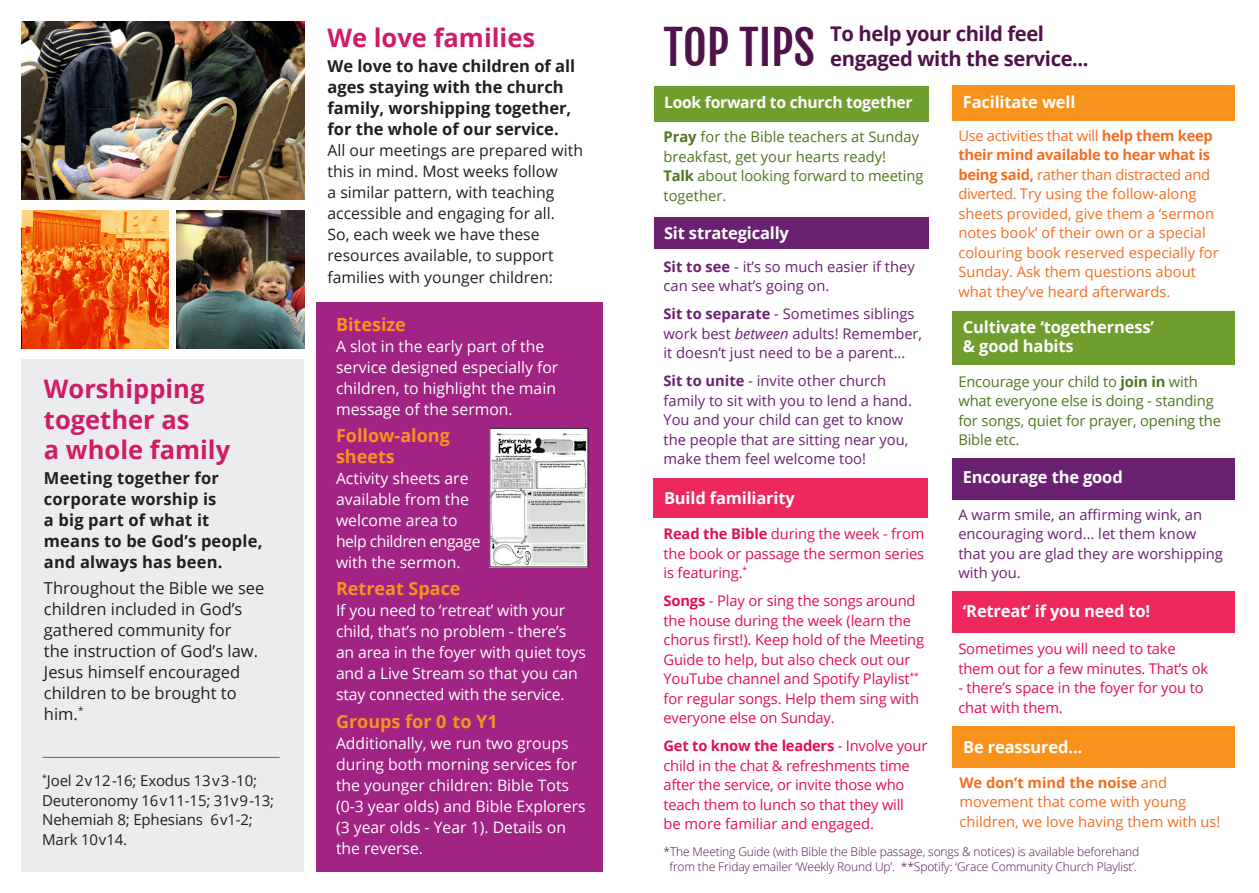
<style>
.page{position:relative;width:1259px;height:893px;background:#fff}
.page>*{position:absolute;margin:0;border:0;box-sizing:border-box;transform-origin:0 0}
.t1{font:46.5px "Fjalla One";color:#4f134a}
.t2{font:700 25.5px/30.6px "Open Sans";color:#d01b65}
.t3{font:700 20.25px "Open Sans";letter-spacing:-.02em;color:#4f134a}
.t4{font:700 18px/21px "Open Sans";color:#f7931d}
.t5{font:700 16.5px/21px "Open Sans";color:#231f20}
.t6{font:16.5px/21px "Open Sans";color:#231f20}
.t7{font:700 16.5px/18.8px "Open Sans";letter-spacing:-.01em;color:#fff}
.t8{font:15.75px/21px "Open Sans";color:#fff}
.t9{font:15.75px/21px "Open Sans";color:#231f20}
.t10{font:700 15.75px "Open Sans";letter-spacing:-.02em;color:#fff}
.t11{font:15px/19.5px "Open Sans";letter-spacing:-.01em;color:#231f20}
.t12{font:14.7px/19.5px "Open Sans";letter-spacing:-.01em;color:#e11151}
.t13{font:14.7px/19.5px "Open Sans";color:#6a2171}
.t14{font:14.7px/19.5px "Open Sans";color:#f36e21}
.t15{font:14.7px/19.5px "Open Sans";letter-spacing:-.01em;color:#4f751f}
.t16{font:300 12px/15px "Open Sans";letter-spacing:-.01em;color:#4f134a;text-align:center}
.s1{font-weight:700}
.s2{font-style:italic}
</style>
<div class="page">
<div style="left:21px;top:359px;width:283px;height:513px;background:#ececee"></div>
<div style="left:316px;top:302px;width:286px;height:570px;background:#a12384"></div>
<img style="left:177px;top:210px;width:127px;height:139px">
<img style="left:22px;top:210px;width:146px;height:139px">
<img style="left:21px;top:21px;width:283px;height:179px">
<div style="left:653px;top:86px;width:275px;height:35px;background:#709e2e"></div>
<div style="left:951px;top:85px;width:283px;height:36px;background:#f7931d"></div>
<div style="left:951px;top:458px;width:283px;height:41px;background:#6a2171"></div>
<div style="left:951px;top:591px;width:283px;height:41px;background:#ee275c"></div>
<div style="left:951px;top:727px;width:283px;height:41px;background:#f7931d"></div>
<div style="left:653px;top:478px;width:275px;height:40px;background:#ee275c"></div>
<div style="left:653px;top:217px;width:275px;height:32px;background:#6a2171"></div>
<div style="left:951px;top:311px;width:283px;height:54px;background:#709e2e"></div>
<img style="left:492px;top:430px;width:94px;height:135px">
<hr style="left:43px;top:757px;width:237px;height:1px;background:#636366">
<h2 class="t2" style="left:44px;top:373px;width:188px">Worshipping together as<br>a whole family</h2>
<p class="t5" style="left:44px;top:467px;width:220px">Meeting together for corporate worship is<br>a big part of what it means to be God’s people, and always has been.</p>
<p class="t6" style="left:44px;top:577px;width:222px">Throughout the Bible we see children included in God’s gathered community for<br>the instruction of God’s law.<br>Jesus himself encouraged children to be brought to him.<sup>*</sup></p>
<p class="t11" style="left:42px;top:770px;width:233px"><sup>*</sup>Joel 2v12-16; Exodus 13v3 -10;<br>Deuteronomy 16v11-15; 31v9-13;<br>Nehemiah 8; Ephesians 6v1-2;<br>Mark 10v14.</p>
<h2 class="t2" style="left:327px;top:22px;width:209px">We love families</h2>
<p class="t5" style="left:327px;top:55px;width:249px">We love to have children of all ages staying with the church family, worshipping together, for the whole of our service.</p>
<p class="t9" style="left:327px;top:140px;width:257px">All our meetings are prepared with this in mind. Most weeks follow<br>a similar pattern, with teaching accessible and engaging for all.<br>So, each week we have these resources available, to support families with younger children:</p>
<p class="t4" style="left:336px;top:313px;width:71px">Bitesize</p>
<p class="t8" style="left:336px;top:335px;width:224px">A slot in the early part of the service designed especially for children, to highlight the main message of the sermon.</p>
<p class="t4" style="left:336px;top:424px;width:115px">Follow-along sheets</p>
<p class="t8" style="left:336px;top:467px;width:146px">Activity sheets are available from the welcome area to help children engage with the sermon.</p>
<p class="t4" style="left:336px;top:578px;width:126px">Retreat Space</p>
<p class="t8" style="left:336px;top:600px;width:251px">If you need to ‘retreat’ with your child, that’s no problem - there’s an area in the foyer with quiet toys and a Live Stream so that you can stay connected with the service.</p>
<p class="t4" style="left:336px;top:710px;width:163px">Groups for 0 to Y1</p>
<p class="t8" style="left:336px;top:732px;width:251px">Additionally, we run two groups during both morning services for the younger children: Bible Tots (0-3 year olds) and Bible Explorers (3 year olds - Year 1). Details on the reverse.</p>
<h1 class="t1" style="left:663px;top:19px;width:153px">TOP TIPS</h1>
<h3 class="t3" style="left:830px;top:20px;width:215px">To help your child feel</h3>
<h3 class="t3" style="left:830px;top:44px;width:260px">engaged with the service...</h3>
<p class="t10" style="left:664px;top:91px;width:250px">Look forward to church together</p>
<p class="t7" style="left:963px;top:93px;width:114px">Facilitate well</p>
<p class="t15" style="left:663px;top:127px;width:261px"><span class="s1">Pray</span> for the Bible teachers at Sunday breakfast, get your hearts ready!<br><span class="s1">Talk</span> about looking forward to meeting together.</p>
<p class="t7" style="left:664px;top:223px;width:126px">Sit strategically</p>
<p class="t13" style="left:663px;top:256px;width:253px"><span class="s1">Sit to see</span> - it’s so much easier if they can see what’s going on.</p>
<p class="t13" style="left:663px;top:304px;width:260px"><span class="s1">Sit to separate</span> - Sometimes siblings work best <span class="s2">between</span> adults! Remember, it doesn’t just need to be a parent...</p>
<p class="t13" style="left:663px;top:371px;width:250px"><span class="s1">Sit to unite</span> - invite other church family to sit with you to lend a hand.<br>You and your child can get to know the people that are sitting near you, make them feel welcome too!</p>
<p class="t7" style="left:664px;top:488px;width:132px">Build familiarity</p>
<p class="t12" style="left:663px;top:524px;width:262px;text-align:justify"><span class="s1">Read the Bible</span> during the week - from the book or passage the sermon series is featuring.<sup>*</sup></p>
<p class="t12" style="left:663px;top:591px;width:262px"><span class="s1">Songs</span> - Play or sing the songs around the house during the week (learn the chorus first!). Keep hold of the Meeting Guide to help, but also check out our YouTube channel and Spotify Playlist<sup>** </sup>for regular songs. Help them sing with everyone else on Sunday.</p>
<p class="t12" style="left:663px;top:736px;width:265px"><span class="s1">Get to know the leaders</span> - Involve your child in the chat &amp; refreshments time after the service, or invite those who teach them to lunch so that they will<br>be more familiar and engaged.</p>
<p class="t14" style="left:958px;top:125px;width:262px">Use activities that will <span class="s1">help them keep their mind available to hear what is being said,</span> rather than distracted and diverted. Try using the follow-along sheets provided, give them a ‘sermon notes book’ of their own or a special colouring book reserved especially for Sunday. Ask them questions about what they’ve heard afterwards.</p>
<p class="t7" style="left:963px;top:318px;width:193px">Cultivate ‘togetherness’ &amp; good habits</p>
<p class="t15" style="left:958px;top:371px;width:264px">Encourage your child to <span class="s1">join in</span> with what everyone else is doing - standing for songs, quiet for prayer, opening the<br>Bible etc.</p>
<p class="t7" style="left:963px;top:467px;width:161px">Encourage the good</p>
<p class="t13" style="left:958px;top:504px;width:266px">A warm smile, an affirming wink, an encouraging word... let them know that you are glad they are worshipping with you.</p>
<p class="t7" style="left:963px;top:602px;width:189px">‘Retreat’ if you need to!</p>
<p class="t12" style="left:958px;top:639px;width:251px">Sometimes you will need to take them out for a few minutes. That’s ok</p>
<p class="t12" style="left:958px;top:678px;width:247px">- there’s space in the foyer for you to chat with them.</p>
<p class="t7" style="left:963px;top:737px;width:121px">Be reassured...</p>
<p class="t14" style="left:959px;top:772px;width:262px"><span class="s1">We don’t mind the noise</span> and movement that come with young children, we love having them with us!</p>
<p class="t16" style="left:663px;top:844px;width:477px">*The Meeting Guide (with Bible the Bible passage, songs &amp; notices) is available beforehand from the Friday emailer ‘Weekly Round Up’. **Spotify: ‘Grace Community Church Playlist’.</p>
</div>
